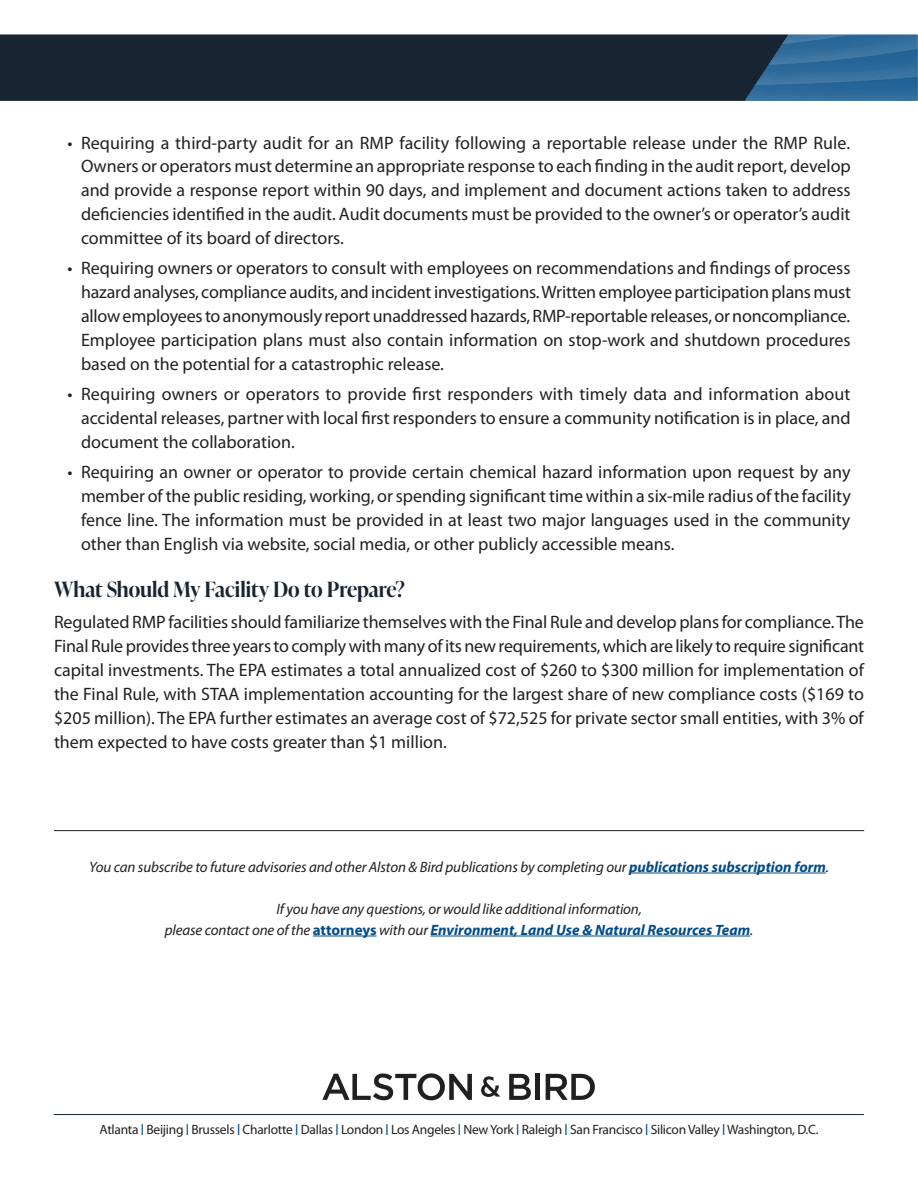
<style>
.page{position:relative;width:918px;height:1188px;background:#fff}
.page>*{position:absolute;margin:0;border:0;box-sizing:border-box;transform-origin:0 0}
.t1{font:600 21px "Ivy Presto Display";letter-spacing:-.005em;color:#172532}
.t2{font:18px/24px "Myriad Pro";color:#231f20;text-align:justify}
.t3{font:italic 15px/21px "Myriad Pro";letter-spacing:-.01em;color:#231f20;text-align:center}
.t4{font:13.5px "Myriad Pro";letter-spacing:-.02em;color:#231f20}
.s1{font-weight:700;color:#004b87}
.s2{font-weight:700;font-style:normal;color:#004b87}
.s3{font-size:16.2px;color:#004b87}
</style>
<div class="page">
<div style="left:0;top:34px;width:789px;height:67px;background:#172532"></div>
<img style="left:745px;top:35px;width:173px;height:66px">
<svg style="left:322px;top:1073px;width:150px;height:27px"></svg>
<svg style="left:481px;top:1076px;width:19px;height:21px"></svg>
<svg style="left:509px;top:1074px;width:22px;height:26px"></svg>
<div style="left:535px;top:1074px;width:5px;height:26px;background:#231f20"></div>
<svg style="left:546px;top:1074px;width:49px;height:26px"></svg>
<hr style="left:54px;top:1114px;width:810px;height:1px;background:#172532">
<hr style="left:54px;top:830px;width:810px;height:1px;background:#231f20">
<hr style="left:629px;top:873px;width:197px;height:1px;background:#004b87">
<hr style="left:313px;top:936px;width:64px;height:1px;background:#004b87">
<hr style="left:431px;top:936px;width:319px;height:1px;background:#004b87">
<p class="t2" style="left:81px;top:130px;width:771px;text-indent:-14px">• Requiring a third-party audit for an RMP facility following a reportable release under the RMP Rule.<br>Owners or operators must determine an appropriate response to each finding in the audit report, develop and provide a response report within 90 days, and implement and document actions taken to address deficiencies identified in the audit. Audit documents must be provided to the owner’s or operator’s audit committee of its board of directors.</p>
<p class="t2" style="left:81px;top:256px;width:772px;text-indent:-14px">• Requiring owners or operators to consult with employees on recommendations and findings of process hazard analyses, compliance audits, and incident investigations. Written employee participation plans must allow employees to anonymously report unaddressed hazards, RMP-reportable releases, or noncompliance.<br>Employee participation plans must also contain information on stop-work and shutdown procedures based on the potential for a catastrophic release.</p>
<p class="t2" style="left:81px;top:382px;width:771px;text-indent:-14px">• Requiring owners or operators to provide first responders with timely data and information about accidental releases, partner with local first responders to ensure a community notification is in place, and document the collaboration.</p>
<p class="t2" style="left:81px;top:460px;width:771px;text-indent:-14px">• Requiring an owner or operator to provide certain chemical hazard information upon request by any member of the public residing, working, or spending significant time within a six-mile radius of the facility fence line. The information must be provided in at least two major languages used in the community other than English via website, social media, or other publicly accessible means.</p>
<p class="t1" style="left:54px;top:574px;width:352px">What Should My Facility Do to Prepare?</p>
<p class="t2" style="left:54px;top:609px;width:812px">Regulated RMP facilities should familiarize themselves with the Final Rule and develop plans for compliance. The Final Rule provides three years to comply with many of its new requirements, which are likely to require significant capital investments. The EPA estimates a total annualized cost of $260 to $300 million for implementation of the Final Rule, with STAA implementation accounting for the largest share of new compliance costs ($169 to $205 million). The EPA further estimates an average cost of $72,525 for private sector small entities, with 3% of them expected to have costs greater than $1 million.</p>
<p class="t3" style="left:89px;top:856px;width:741px">You can subscribe to future advisories and other Alston &amp; Bird publications by completing our <span class="s1">publications subscription form</span>.</p>
<p class="t3" style="left:165px;top:898px;width:590px">If you have any questions, or would like additional information,<br>please contact one of the <span class="s2">attorneys</span> with our <span class="s1">Environment, Land Use &amp; Natural Resources Team</span>.</p>
<p class="t4" style="left:99px;top:1121px;width:721px">Atlanta <span class="s3">I</span> Beijing <span class="s3">I</span> Brussels <span class="s3">I</span> Charlotte <span class="s3">I</span> Dallas <span class="s3">I</span> London <span class="s3">I</span> Los Angeles <span class="s3">I</span> New York <span class="s3">I</span> Raleigh <span class="s3">I</span> San Francisco <span class="s3">I</span> Silicon Valley <span class="s3">I</span> Washington, D.C.</p>
</div>
